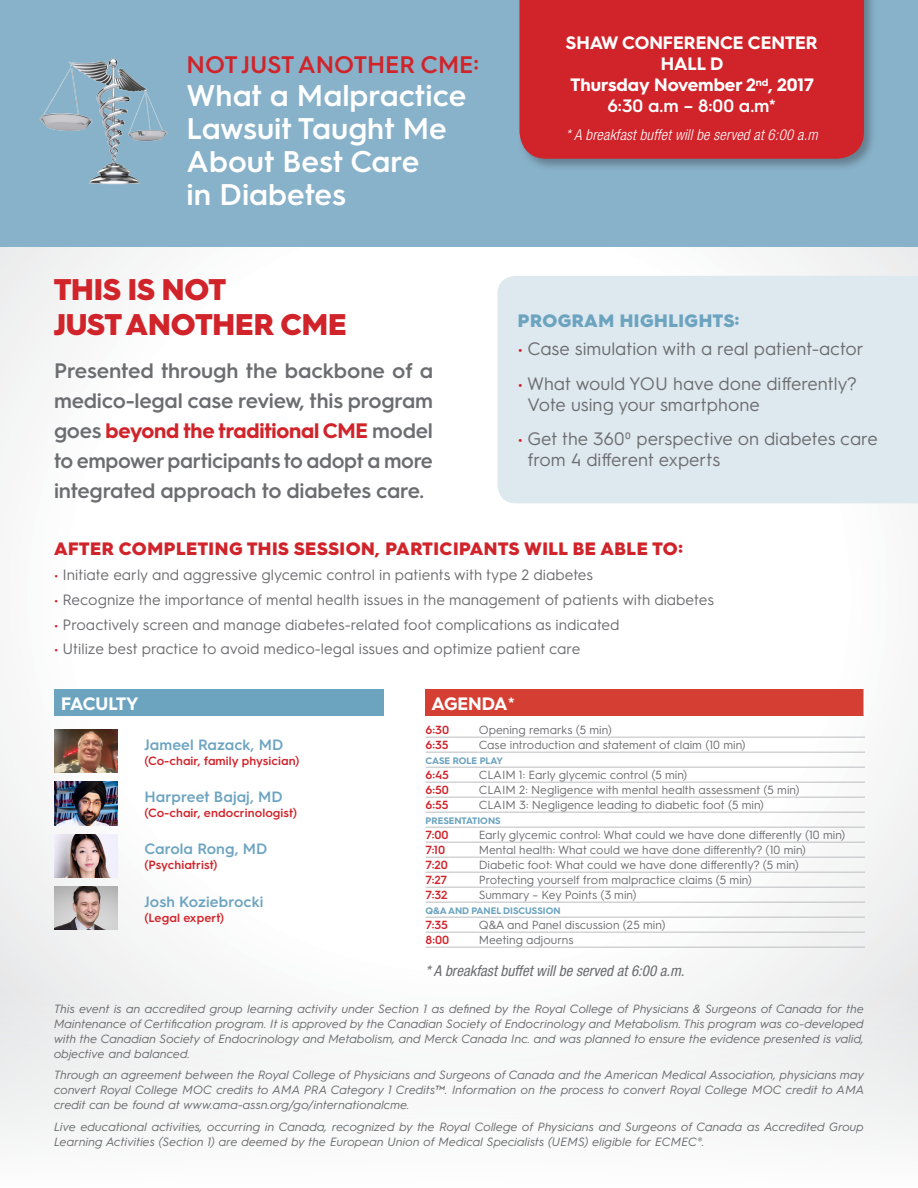
<style>
.page{position:relative;width:918px;height:1188px;background:#fff}
.page>*{position:absolute;margin:0;border:0;box-sizing:border-box;transform-origin:0 0}
.t1{font:600 30px/33px "Hurme Geometric Sans 3";color:#fff}
.t2{font:900 30px/34.5px "Hurme Geometric Sans 3";color:#d1232a}
.t3{font:600 24px "Hurme Geometric Sans 3";color:#d1232a}
.t4{font:600 21px/30px "Hurme Geometric Sans 3";letter-spacing:-.01em;color:#6c6d70;text-align:justify}
.t5{font:18px/21px "Hurme Geometric Sans 3";color:#6c6d70}
.t6{font:700 18px/21px "Hurme Geometric Sans 3";color:#fff;text-align:center}
.t7{font:900 18px "Hurme Geometric Sans 3";letter-spacing:.03em;color:#d1232a}
.t8{font:900 18px "Hurme Geometric Sans 3";letter-spacing:.03em;color:#6ca4c0}
.t9{font:15px "Hurme Geometric Sans 3";color:#6c6d70}
.t10{font:600 15px "Hurme Geometric Sans 3";letter-spacing:.005em;color:#6ca4c0}
.t11{font:italic condensed 15px "Helvetica Neue LT Std";color:#6c6d70}
.t12{font:italic 300 condensed 15px "Helvetica Neue LT Std";letter-spacing:.01em;color:#fff}
.t13{font:italic 12px/15px "Hurme Geometric Sans 3";color:#6c6d70;text-align:justify}
.t14{font:600 12px "Hurme Geometric Sans 3";letter-spacing:.005em;color:#d1232a}
.t15{font:11.85px "Hurme Geometric Sans 3";color:#6c6d70}
.t16{font:600 11.85px "Hurme Geometric Sans 3";color:#d1232a}
.t17{font:700 9.45px "Hurme Geometric Sans 3";color:#6ca4c0}
.s1{font-weight:700;color:#d1232a}
.s2{font-weight:600}
.s3{color:#d1232a}
</style>
<div class="page">
<img style="left:0;top:246px;width:918px;height:891px">
<div style="left:0;top:0;width:918px;height:246px;background:#88b2ca"></div>
<div style="left:497px;top:276px;width:421px;height:227px;background:#dee8ef"></div>
<div style="left:516px;top:0;width:361px;height:171px;background:#231f20;opacity:.35"></div>
<div style="left:519px;top:0;width:345px;height:159px;background:#d1232a"></div>
<img style="left:39px;top:58px;width:129px;height:127px">
<div style="left:54px;top:689px;width:329px;height:26px;background:#6ca4c0"></div>
<img style="left:54px;top:730px;width:63px;height:43px">
<img style="left:54px;top:782px;width:63px;height:43px">
<img style="left:54px;top:834px;width:63px;height:43px">
<img style="left:54px;top:887px;width:63px;height:43px">
<div style="left:426px;top:689px;width:438px;height:27px;background:#d53f33"></div>
<svg style="left:864px;top:689px;width:1px;height:27px"></svg>
<hr style="left:426px;top:737px;width:439px;height:1px;background:#bcbdc0">
<hr style="left:426px;top:752px;width:439px;height:1px;background:#bcbdc0">
<hr style="left:426px;top:767px;width:439px;height:1px;background:#bcbdc0">
<hr style="left:426px;top:782px;width:439px;height:1px;background:#bcbdc0">
<hr style="left:426px;top:797px;width:439px;height:1px;background:#bcbdc0">
<hr style="left:426px;top:812px;width:439px;height:1px;background:#bcbdc0">
<hr style="left:426px;top:827px;width:439px;height:1px;background:#bcbdc0">
<hr style="left:426px;top:842px;width:439px;height:1px;background:#bcbdc0">
<hr style="left:426px;top:857px;width:439px;height:1px;background:#bcbdc0">
<hr style="left:426px;top:872px;width:439px;height:1px;background:#bcbdc0">
<hr style="left:426px;top:887px;width:439px;height:1px;background:#bcbdc0">
<hr style="left:426px;top:902px;width:439px;height:1px;background:#bcbdc0">
<hr style="left:426px;top:917px;width:439px;height:1px;background:#bcbdc0">
<hr style="left:426px;top:932px;width:439px;height:1px;background:#bcbdc0">
<hr style="left:426px;top:947px;width:439px;height:1px;background:#bcbdc0">
<h2 class="t3" style="left:187px;top:48px;width:294px">Not Just Another CME:</h2>
<h1 class="t1" style="left:187px;top:77px;width:281px">What a Malpractice<br>Lawsuit Taught Me<br>About Best Care<br>in Diabetes</h1>
<h1 class="t2" style="left:54px;top:271px;width:294px">THIS IS NOT<br>JUST ANOTHER CME</h1>
<h3 class="t4" style="left:54px;top:354px;width:381px">Presented through the backbone of a medico-legal case review, this program goes <span class="s1">beyond the traditional CME</span> model to empower participants to adopt a more integrated approach to diabetes care.</h3>
<h3 class="t6" style="left:566px;top:32px;width:253px">Shaw Conference Center<br>Hall D<br>Thursday November 2<sup>nd</sup>, 2017<br><span class="s2">6:30 a.m – 8:00 a.m*</span></h3>
<p class="t12" style="left:566px;top:126px;width:253px">* A breakfast buffet will be served at 6:00 a.m</p>
<h3 class="t8" style="left:518px;top:309px;width:69px">PROGRAM</h3>
<h3 class="t8" style="left:620px;top:309px;width:92px">HIGHLIGHTS</h3>
<h3 class="t8" style="left:735px;top:309px;width:6px">:</h3>
<h3 class="t5" style="left:518px;top:337px;width:347px"><span class="s3">•</span> Case simulation with a real patient-actor</h3>
<h3 class="t5" style="left:527px;top:372px;width:331px;text-indent:-9px"><span class="s3">•</span> What would YOU have done differently?<br>Vote using your smartphone</h3>
<h3 class="t5" style="left:527px;top:427px;width:352px;text-indent:-10px"><span class="s3">•</span> Get the 360⁰ perspective on diabetes care from 4 different experts</h3>
<h3 class="t7" style="left:54px;top:536px;width:38px">AFTER</h3>
<h3 class="t7" style="left:119px;top:536px;width:15px">COMP</h3>
<h3 class="t7" style="left:176px;top:536px;width:22px">LETIN</h3>
<h3 class="t7" style="left:229px;top:536px;width:30px">G THIS</h3>
<h3 class="t7" style="left:294px;top:536px;width:13px">SESSION</h3>
<h3 class="t7" style="left:375px;top:536px;width:23px">, PARTICIPANTS</h3>
<h3 class="t7" style="left:524px;top:536px;width:160px">WILL BE ABLE TO:</h3>
<p class="t9" style="left:54px;top:564px;width:541px"><span class="s3">•</span> Initiate early and aggressive glycemic control in patients with type 2 diabetes</p>
<p class="t9" style="left:54px;top:589px;width:662px"><span class="s3">•</span> Recognize the importance of mental health issues in the management of patients with diabetes</p>
<p class="t9" style="left:54px;top:614px;width:567px"><span class="s3">•</span> Proactively screen and manage diabetes-related foot complications as indicated</p>
<p class="t9" style="left:54px;top:639px;width:528px"><span class="s3">•</span> Utilize best practice to avoid medico-legal issues and optimize patient care</p>
<h3 class="t6" style="left:61px;top:692px;width:79px">FACULTY</h3>
<p class="t10" style="left:145px;top:734px;width:140px">Jameel Razack, MD</p>
<p class="t14" style="left:145px;top:752px;width:156px">(Co-chair, family physician)</p>
<p class="t10" style="left:145px;top:786px;width:140px">H arpreet Bajaj, MD</p>
<p class="t14" style="left:145px;top:804px;width:154px">(Co-chair, endocrinologist)</p>
<p class="t10" style="left:145px;top:839px;width:124px">Carola Rong, MD</p>
<p class="t14" style="left:145px;top:857px;width:75px">(Psychiatrist)</p>
<p class="t10" style="left:145px;top:891px;width:120px">Josh Koziebrocki</p>
<p class="t14" style="left:145px;top:909px;width:81px">(Legal expert)</p>
<h3 class="t6" style="left:432px;top:692px;width:85px">Agenda<span class="s2">*</span></h3>
<p class="t16" style="left:426px;top:722px;width:25px">6:30</p>
<p class="t15" style="left:479px;top:722px;width:135px">Opening remarks (5 min)</p>
<p class="t16" style="left:426px;top:737px;width:25px">6:35</p>
<p class="t15" style="left:479px;top:737px;width:268px">Case introduction and statement of claim (10 min)</p>
<p class="t17" style="left:426px;top:754px;width:35px">CASE ROL</p>
<p class="t17" style="left:472px;top:754px;width:33px">E PLAY</p>
<p class="t16" style="left:426px;top:767px;width:25px">6:45</p>
<p class="t15" style="left:479px;top:767px;width:210px">CLAIM 1: Early glycemic control (5 min)</p>
<p class="t16" style="left:426px;top:782px;width:25px">6:50</p>
<p class="t15" style="left:479px;top:782px;width:322px">CLAIM 2: Negligence with mental health assessment (5 min)</p>
<p class="t16" style="left:426px;top:797px;width:25px">6:55</p>
<p class="t15" style="left:479px;top:797px;width:287px">CLAIM 3: Negligence leading to diabetic foot (5 min)</p>
<p class="t17" style="left:426px;top:814px;width:36px">PRESENTAT</p>
<p class="t17" style="left:477px;top:814px;width:25px">IONS</p>
<p class="t16" style="left:426px;top:827px;width:24px">7:00</p>
<p class="t15" style="left:479px;top:827px;width:368px">Early glycemic control: What could we have done differently (10 min)</p>
<p class="t16" style="left:426px;top:842px;width:21px">7:10</p>
<p class="t15" style="left:479px;top:842px;width:329px">Mental health: What could we have done differently? (10 min)</p>
<p class="t16" style="left:426px;top:857px;width:24px">7:20</p>
<p class="t15" style="left:479px;top:857px;width:322px">Diabetic foot: What could we have done differently? (5 min)</p>
<p class="t16" style="left:426px;top:872px;width:23px">7:27</p>
<p class="t15" style="left:479px;top:872px;width:275px">Protecting yourself from malpractice claims (5 min)</p>
<p class="t16" style="left:426px;top:887px;width:23px">7:32</p>
<p class="t15" style="left:479px;top:887px;width:159px">Summary – Key Points (3 min)</p>
<p class="t17" style="left:426px;top:904px;width:129px">Q&amp;A AN D PAN EL DISCUSSION</p>
<p class="t16" style="left:426px;top:917px;width:24px">7:35</p>
<p class="t15" style="left:479px;top:917px;width:188px">Q&amp;A and Panel discussion (25 min)</p>
<p class="t16" style="left:426px;top:932px;width:25px">8:00</p>
<p class="t15" style="left:479px;top:932px;width:96px">Meeting adjourns</p>
<p class="t11" style="left:426px;top:962px;width:260px">* A breakfast buffet will be served at 6:00 a.m.</p>
<p class="t13" style="left:54px;top:1000px;width:812px">This event is an accredited group learning activity under Section 1 as defined by the Royal College of Physicians &amp; Surgeons of Canada for the Maintenance of Certification program. It is approved by the Canadian Society of Endocrinology and Metabolism. This program was co-developed with the Canadian Society of Endocrinology and Metabolism, and Merck Canada Inc. and was planned to ensure the evidence presented is valid, objective and balanced.</p>
<p class="t13" style="left:54px;top:1067px;width:812px">Through an agreement between the Royal College of Physicians and Surgeons of Canada and the American Medical Association, physicians may convert Royal College MOC credits to AMA PRA Category 1 Credits™. Information on the process to convert Royal College MOC credit to AMA credit can be found at www.ama-assn.org/go/internationalcme.</p>
<p class="t13" style="left:54px;top:1119px;width:812px">Live educational activities, occurring in Canada, recognized by the Royal College of Physicians and Surgeons of Canada as Accredited Group<br>Learning Activities (Section 1) are deemed by the European Union of Medical Specialists (UEMS) eligible for ECMEC®.</p>
</div>
